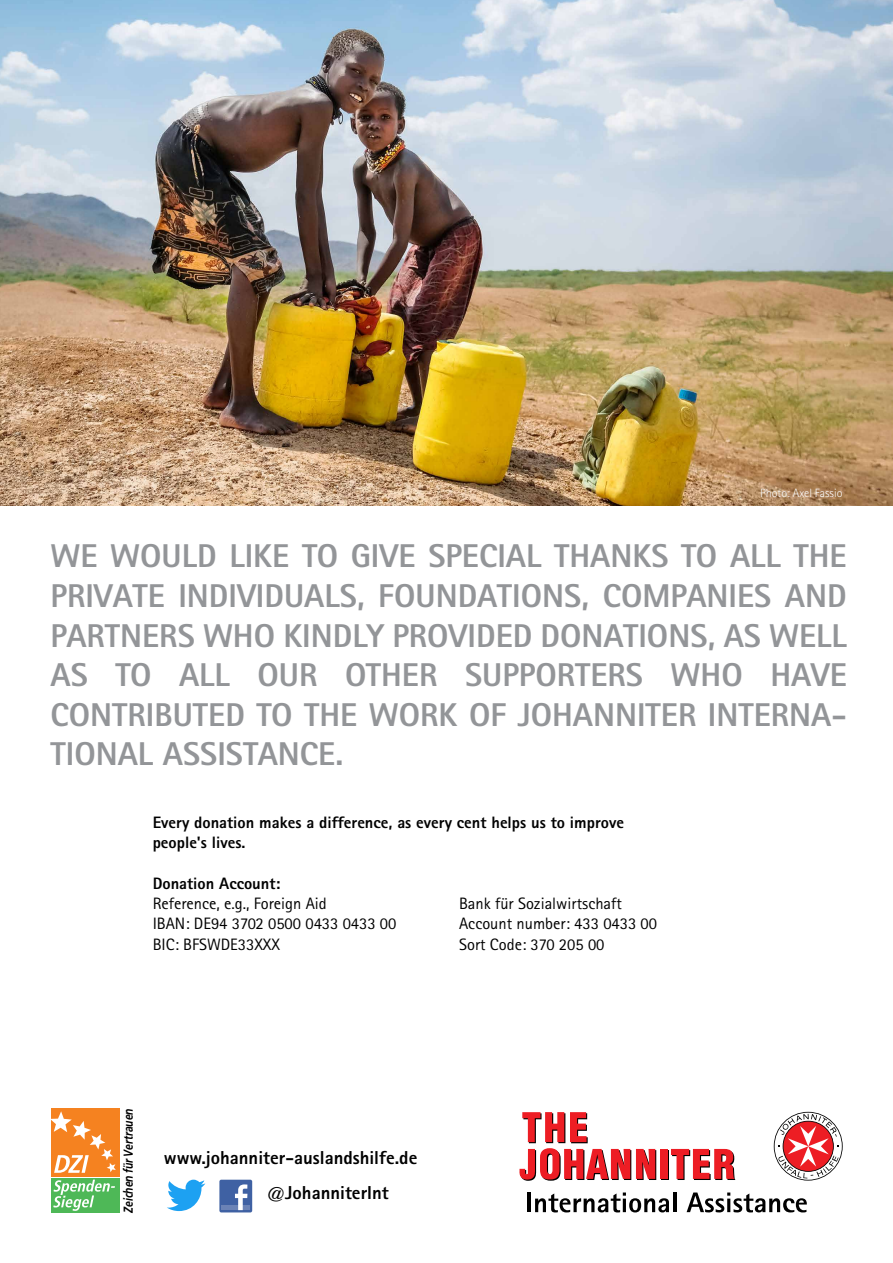
<style>
.page{position:relative;width:893px;height:1263px;background:#fff}
.page>*{position:absolute;margin:0;border:0;box-sizing:border-box;transform-origin:0 0}
.t1{font:800 33px/39.6px "Rotis Sans Serif Std";color:#939598;text-align:justify}
.t2{font:800 18.75px "Rotis Sans Serif Std";color:#000}
.Fließtext{font:16.5px/20.2px "Rotis Sans Serif Std";color:#000}
.Fließtext-2{font:800 16.5px/20.2px "Rotis Sans Serif Std";color:#000}
.t3{font:italic 700 12.9px "Frutiger";color:#000;scale:.8 1}
.Fotograf{font:300 12px "Rotis Sans Serif";color:#fff}
.s1{font-weight:800}
</style>
<div class="page">
<img style="left:0;top:0;width:893px;height:505px">
<div style="left:51px;top:1108px;width:69px;height:68px;background:#f58220"></div>
<div style="left:51px;top:1178px;width:68px;height:34px;background:#4eb857"></div>
<svg style="left:53px;top:1180px;width:62px;height:31px"></svg>
<svg style="left:51px;top:1111px;width:65px;height:62px"></svg>
<svg style="left:167px;top:1180px;width:38px;height:31px"></svg>
<div style="left:219px;top:1180px;width:33px;height:32px;background:#3f61a3;border-radius:2px"></div>
<div style="left:222px;top:1205px;width:28px;height:5px;background:#6b83b6"></div>
<svg style="left:235px;top:1184px;width:12px;height:26px"></svg>
<div style="left:662px;top:1150px;width:7px;height:30px;background:#000"></div>
<div style="left:660px;top:1149px;width:8px;height:30px;background:#ed1d24"></div>
<svg style="left:671px;top:1149px;width:64px;height:31px"></svg>
<svg style="left:774px;top:1112px;width:69px;height:68px"></svg>
<hr style="left:528px;top:1192px;width:3px;height:20px;background:#000">
<svg style="left:535px;top:1192px;width:134px;height:20px"></svg>
<hr style="left:673px;top:1192px;width:3px;height:20px;background:#000">
<svg style="left:687px;top:1192px;width:120px;height:20px"></svg>
<svg style="left:519px;top:1112px;width:137px;height:69px"></svg>
<p class="Fotograf" style="left:760px;top:486px;width:84px">Photo: Axel Fassio</p>
<h2 class="t1" style="left:51px;top:536px;width:798px">WE WOULD LIKE TO GIVE SPECIAL THANKS TO ALL THE PRIVATE INDIVIDUALS, FOUNDATIONS, COMPANIES AND PARTNERS WHO KINDLY PROVIDED DONATIONS, AS WELL AS TO ALL OUR OTHER SUPPORTERS WHO HAVE CONTRIBUTED TO THE WORK OF JOHANNITER INTERNA-TIONAL ASSISTANCE.</h2>
<p class="Fließtext-2" style="left:153px;top:812px;width:473px">Every donation makes a difference, as every cent helps us to improve people's lives.</p>
<p class="Fließtext" style="left:153px;top:873px;width:245px"><span class="s1">Donation Account:<br></span>Reference, e.g., Foreign Aid<br>IBAN: DE94 3702 0500 0433 0433 00<br>BIC: BFSWDE33XXX</p>
<p class="Fließtext" style="left:459px;top:893px;width:199px">Bank für Sozialwirtschaft<br>Account number: 433 0433 00<br>Sort Code: 370 205 00</p>
<p class="t3" style="left:121px;top:1212px;width:132px;rotate:-90deg">Zeichen für Vertrauen</p>
<h2 class="t2" style="left:164px;top:1146px;width:255px">www.johanniter-auslandshilfe.de</h2>
<h2 class="t2" style="left:267px;top:1181px;width:124px">@JohanniterInt</h2>
</div>
